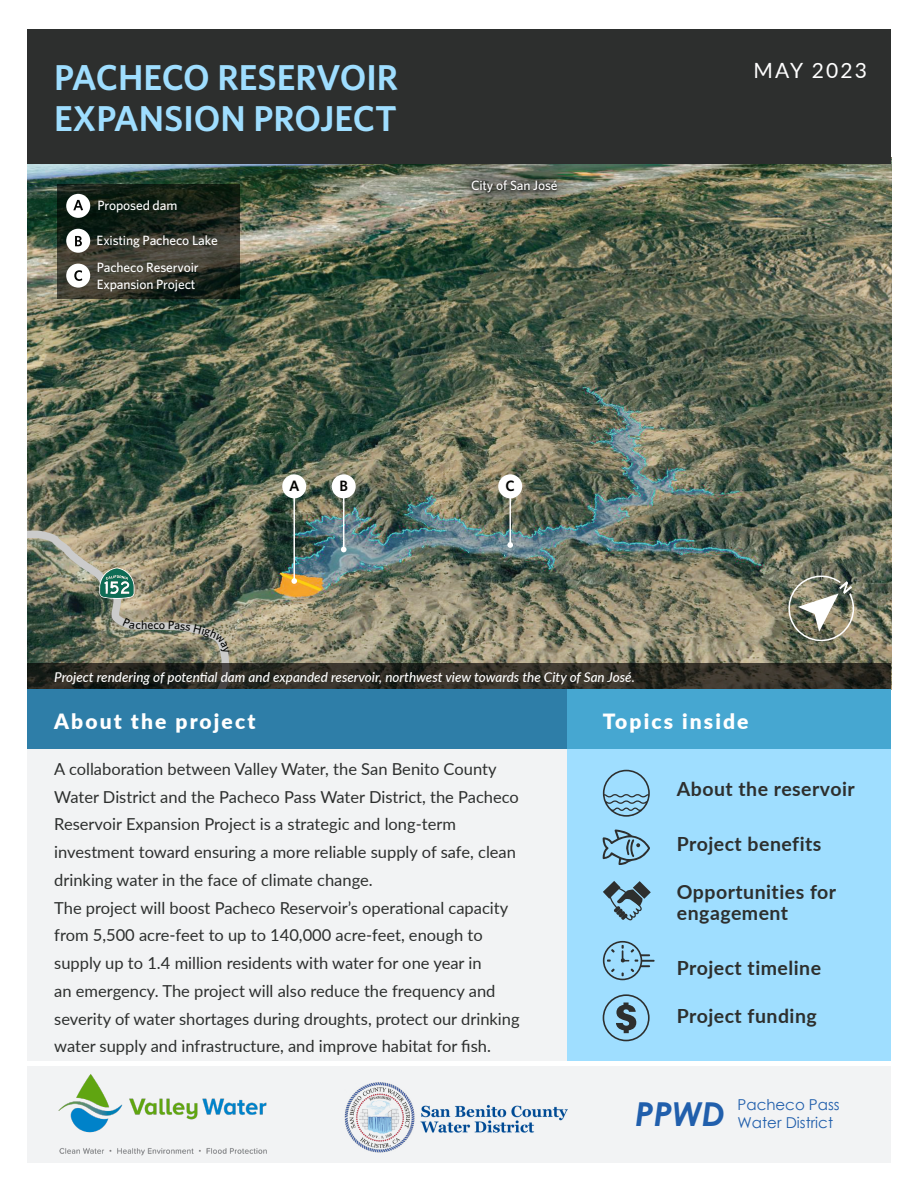
<style>
.page{position:relative;width:918px;height:1188px;background:#fff}
.page>*{position:absolute;margin:0;border:0;box-sizing:border-box;transform-origin:0 0}
.t1{font:600 36px/40.5px "Whitney";color:#9fdeff}
.t2{font:italic 700 33px "Century Gothic";color:#215fac}
.Title_14_pt_black{font:900 21px "Lato";letter-spacing:.1em;color:#fff}
.t3{font:21px "Lato";letter-spacing:.1em;color:#fff}
.t4{font:700 19.5px/21px "Lato";letter-spacing:.025em;color:#2d2f2e}
.body_text_bold_11pt{font:16.5px "Lato";color:#2d2f2e}
.t5{font:15px "Century Gothic";color:#215fac}
.t6{font:600 15px "Whitney";color:#040503}
.t7{font:italic 500 13.5px "Lato";color:#fff}
.t8{font:500 13.5px/27px "Whitney";letter-spacing:-.01em;color:#fff}
.t9{font:500 12px "Whitney";color:#040503}
</style>
<div class="page">
<div style="left:27px;top:706px;width:540px;height:369px;background:#f2f3f4"></div>
<img style="left:27px;top:164px;width:864px;height:500px">
<hr style="left:343px;top:494px;width:1px;height:56px;background:#fff">
<svg style="left:341px;top:547px;width:6px;height:5px"></svg>
<div style="left:332px;top:474px;width:24px;height:24px;background:#fff;border-radius:50%"></div>
<hr style="left:509px;top:494px;width:2px;height:51px;background:#fff">
<svg style="left:507px;top:542px;width:6px;height:6px"></svg>
<div style="left:498px;top:474px;width:24px;height:24px;background:#fff;border-radius:50%"></div>
<hr style="left:293px;top:494px;width:2px;height:87px;background:#fff">
<svg style="left:291px;top:578px;width:6px;height:6px"></svg>
<div style="left:282px;top:474px;width:24px;height:24px;background:#fff;border-radius:50%"></div>
<svg style="left:57px;top:185px;width:183px;height:114px;background:#282e23"></svg>
<div style="left:66px;top:194px;width:24px;height:24px;background:#fff;border-radius:50%"></div>
<svg style="left:73px;top:200px;width:10px;height:10px"></svg>
<div style="left:66px;top:229px;width:24px;height:24px;background:#fff;border-radius:50%"></div>
<svg style="left:75px;top:236px;width:7px;height:10px"></svg>
<div style="left:66px;top:264px;width:24px;height:24px;background:#fff;border-radius:50%"></div>
<svg style="left:74px;top:270px;width:8px;height:11px"></svg>
<img style="left:434px;top:164px;width:159px;height:66px">
<img style="left:466px;top:174px;width:96px;height:24px">
<div style="left:27px;top:29px;width:864px;height:135px;background:#2d2f2e"></div>
<div style="left:27px;top:1066px;width:864px;height:97px;background:#f2f3f4"></div>
<img style="left:58px;top:1074px;width:209px;height:82px">
<img style="left:345px;top:1082px;width:222px;height:71px">
<svg style="left:234px;top:664px;width:657px;height:25px;background:#312e26"></svg>
<div style="left:27px;top:689px;width:540px;height:59px;background:#2e7ea8"></div>
<div style="left:567px;top:689px;width:324px;height:372px;background:#9fdeff"></div>
<div style="left:567px;top:689px;width:324px;height:59px;background:#46a7d1"></div>
<div style="left:27px;top:1061px;width:864px;height:5px;background:#fff"></div>
<svg style="left:603px;top:881px;width:48px;height:39px"></svg>
<svg style="left:603px;top:770px;width:47px;height:47px"></svg>
<svg style="left:603px;top:994px;width:47px;height:47px"></svg>
<svg style="left:603px;top:830px;width:47px;height:35px"></svg>
<svg style="left:603px;top:941px;width:52px;height:39px"></svg>
<svg style="left:784px;top:573px;width:73px;height:72px;background:#888977"></svg>
<svg style="left:27px;top:525px;width:207px;height:164px;background:#6d705e"></svg>
<p class="t1" style="left:54px;top:57px;width:346px">PACHECO RESERVOIR<br>EXPANSION PROJECT</p>
<p class="t3" style="left:754px;top:56px;width:115px">MAY 2023</p>
<p class="t8" style="left:97px;top:192px;width:82px">Proposed dam</p>
<p class="t8" style="left:97px;top:227px;width:123px">Existing Pacheco Lake<br>Pacheco Reservoir</p>
<p class="t8" style="left:97px;top:270px;width:100px">Expansion Project</p>
<p class="t8" style="left:471px;top:172px;width:88px">City of San José</p>
<p class="t9" style="left:136px;top:617px;width:20px">che</p>
<p class="t6" style="left:289px;top:476px;width:12px">A</p>
<p class="t6" style="left:339px;top:476px;width:10px">B</p>
<p class="t6" style="left:506px;top:476px;width:11px">C</p>
<p class="t7" style="left:54px;top:668px;width:582px">Project rendering of potential dam and expanded reservoir, northwest view towards the City of San José.</p>
<p class="Title_14_pt_black" style="left:54px;top:706px;width:203px">About the project</p>
<p class="body_text_bold_11pt" style="left:54px;top:757px;width:444px">A collaboration between Valley Water, the San Benito County</p>
<p class="body_text_bold_11pt" style="left:54px;top:785px;width:466px">Water District and the Pacheco Pass Water District, the Pacheco</p>
<p class="body_text_bold_11pt" style="left:54px;top:813px;width:403px">Reservoir Expansion Project is a strategic and long-term</p>
<p class="body_text_bold_11pt" style="left:54px;top:840px;width:463px">investment toward ensuring a more reliable supply of safe, clean</p>
<p class="body_text_bold_11pt" style="left:54px;top:868px;width:320px">drinking water in the face of climate change.</p>
<p class="body_text_bold_11pt" style="left:54px;top:896px;width:456px">The project will boost Pacheco Reservoir’s operational capacity</p>
<p class="body_text_bold_11pt" style="left:54px;top:924px;width:430px">from 5,500 acre-feet to up to 140,000 acre-feet, enough to</p>
<p class="body_text_bold_11pt" style="left:54px;top:951px;width:429px">supply up to 1.4 million residents with water for one year in</p>
<p class="body_text_bold_11pt" style="left:54px;top:979px;width:443px">an emergency. The project will also reduce the frequency and</p>
<p class="body_text_bold_11pt" style="left:54px;top:1007px;width:467px">severity of water shortages during droughts, protect our drinking</p>
<p class="body_text_bold_11pt" style="left:54px;top:1035px;width:438px">water supply and infrastructure, and improve habitat for fish.</p>
<p class="Title_14_pt_black" style="left:603px;top:706px;width:147px">Topics inside</p>
<p class="t4" style="left:677px;top:778px;width:179px">About the reservoir</p>
<p class="t4" style="left:677px;top:832px;width:146px">Project benefits</p>
<p class="t4" style="left:677px;top:880px;width:161px">Opportunities for engagement</p>
<p class="t4" style="left:677px;top:956px;width:146px">Project timeline</p>
<p class="t4" style="left:677px;top:1004px;width:141px">Project funding</p>
<p class="t2" style="left:635px;top:1089px;width:91px">PPWD</p>
<p class="t5" style="left:738px;top:1094px;width:104px">Pacheco Pass</p>
<p class="t5" style="left:738px;top:1112px;width:97px">Water District</p>
</div>
